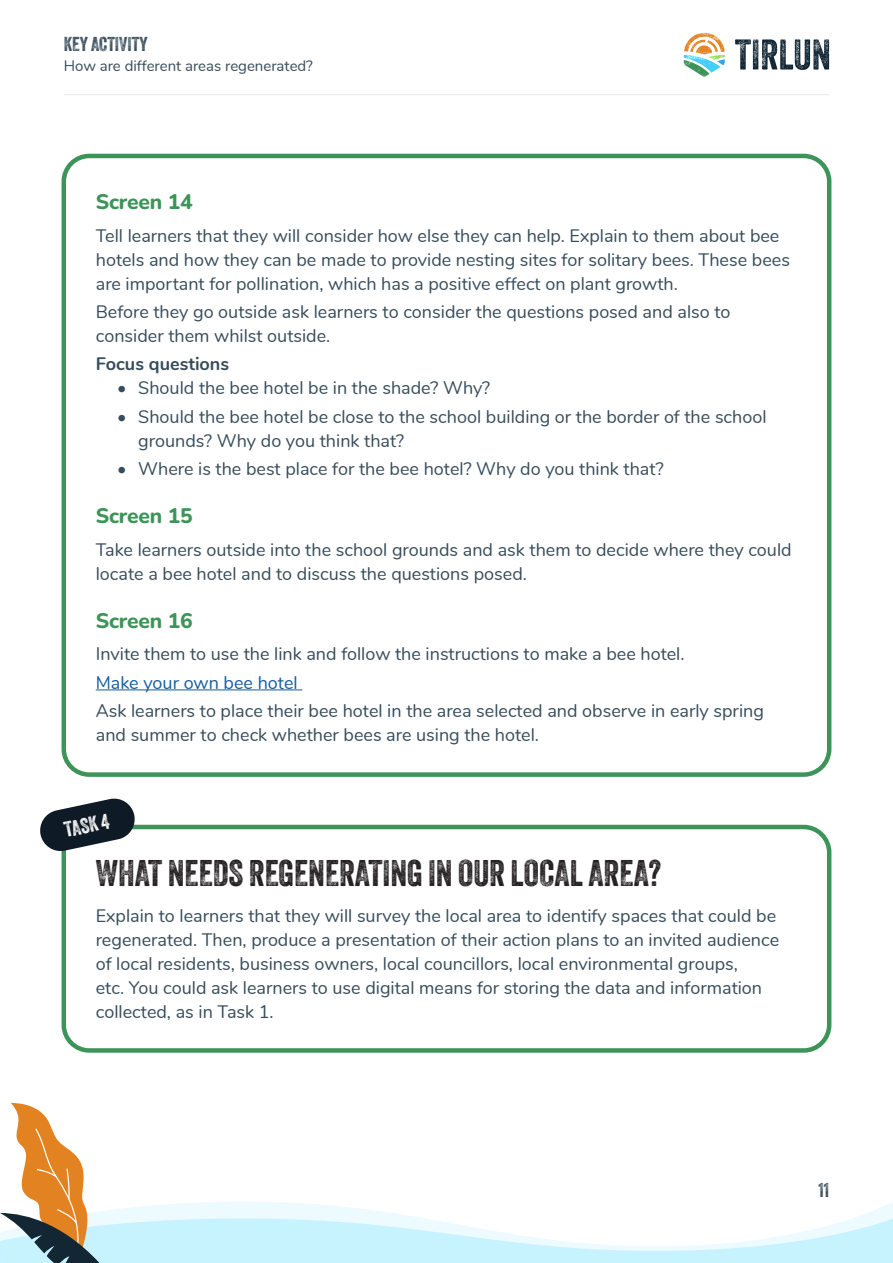
<style>
.page{position:relative;width:893px;height:1263px;background:#fff}
.page>*{position:absolute;margin:0;border:0;box-sizing:border-box;transform-origin:0 0}
.Page_sub_heading{font:36px "Veneer Two";color:#231f20}
.Page_section_heading{font:800 21px "Nunito";letter-spacing:-.01em;color:#3d9459}
.Key_activity_heading{font:21px "Veneer Two";color:#fff}
.t1{font:19.5px "Veneer Two";color:#374c5a}
.Body_text{font:18px/24px "Nunito";color:#374c5a}
.Body_text-2{font:18px "Nunito";color:#175d9e}
.Body_text-3{font:700 18px "Nunito";color:#374c5a}
.t2{font:15px "Nunito";color:#374c5a}
</style>
<div class="page">
<svg style="left:735px;top:39px;width:94px;height:31px"></svg>
<svg style="left:684px;top:33px;width:41px;height:44px"></svg>
<hr style="left:64px;top:94px;width:765px;height:1px;background:#e6e7e9">
<hr style="left:96px;top:689px;width:206px;height:1px;background:#175d9e">
<div style="left:62px;top:154px;width:769px;height:623px;border:4px solid #3d9459;border-radius:26px"></div>
<div style="left:62px;top:825px;width:769px;height:228px;border:4px solid #3d9459;border-radius:26px"></div>
<svg style="left:40px;top:798px;width:97px;height:55px"></svg>
<svg style="left:0;top:1102px;width:893px;height:161px"></svg>
<p class="t1" style="left:64px;top:32px;width:86px">KEY ACTIVITY</p>
<p class="t2" style="left:64px;top:54px;width:251px">How are different areas regenerated?</p>
<p class="Page_section_heading" style="left:96px;top:187px;width:98px">Screen 14</p>
<p class="Body_text" style="left:96px;top:222px;width:696px">Tell learners that they will consider how else they can help. Explain to them about bee hotels and how they can be made to provide nesting sites for solitary bees. These bees are important for pollination, which has a positive effect on plant growth.</p>
<p class="Body_text" style="left:96px;top:299px;width:636px">Before they go outside ask learners to consider the questions posed and also to consider them whilst outside.</p>
<p class="Body_text-3" style="left:96px;top:351px;width:135px">Focus questions</p>
<p class="Body_text" style="left:117px;top:375px;width:375px">• Should the bee hotel be in the shade? Why?</p>
<p class="Body_text" style="left:138px;top:403px;width:630px;text-indent:-21px">• Should the bee hotel be close to the school building or the border of the school grounds? Why do you think that?</p>
<p class="Body_text" style="left:117px;top:455px;width:548px">• Where is the best place for the bee hotel? Why do you think that?</p>
<p class="Page_section_heading" style="left:96px;top:501px;width:98px">Screen 15</p>
<p class="Body_text" style="left:96px;top:536px;width:697px">Take learners outside into the school grounds and ask them to decide where they could locate a bee hotel and to discuss the questions posed.</p>
<p class="Page_section_heading" style="left:96px;top:605px;width:98px">Screen 16</p>
<p class="Body_text" style="left:96px;top:641px;width:590px">Invite them to use the link and follow the instructions to make a bee hotel.</p>
<p class="Body_text-2" style="left:96px;top:669px;width:203px">Make your own bee hotel</p>
<p class="Body_text" style="left:96px;top:697px;width:670px">Ask learners to place their bee hotel in the area selected and observe in early spring and summer to check whether bees are using the hotel.</p>
<p class="Key_activity_heading" style="left:62px;top:817px;width:47px;rotate:-12deg">TASK 4</p>
<p class="Page_sub_heading" style="left:96px;top:851px;width:567px">WHAT NEEDS REGENERATING IN OUR LOCAL AREA?</p>
<p class="Body_text" style="left:96px;top:903px;width:685px">Explain to learners that they will survey the local area to identify spaces that could be regenerated. Then, produce a presentation of their action plans to an invited audience of local residents, business owners, local councillors, local environmental groups,<br>etc. You could ask learners to use digital means for storing the data and information collected, as in Task 1.</p>
<p class="t1" style="left:818px;top:1178px;width:12px">11</p>
</div>
